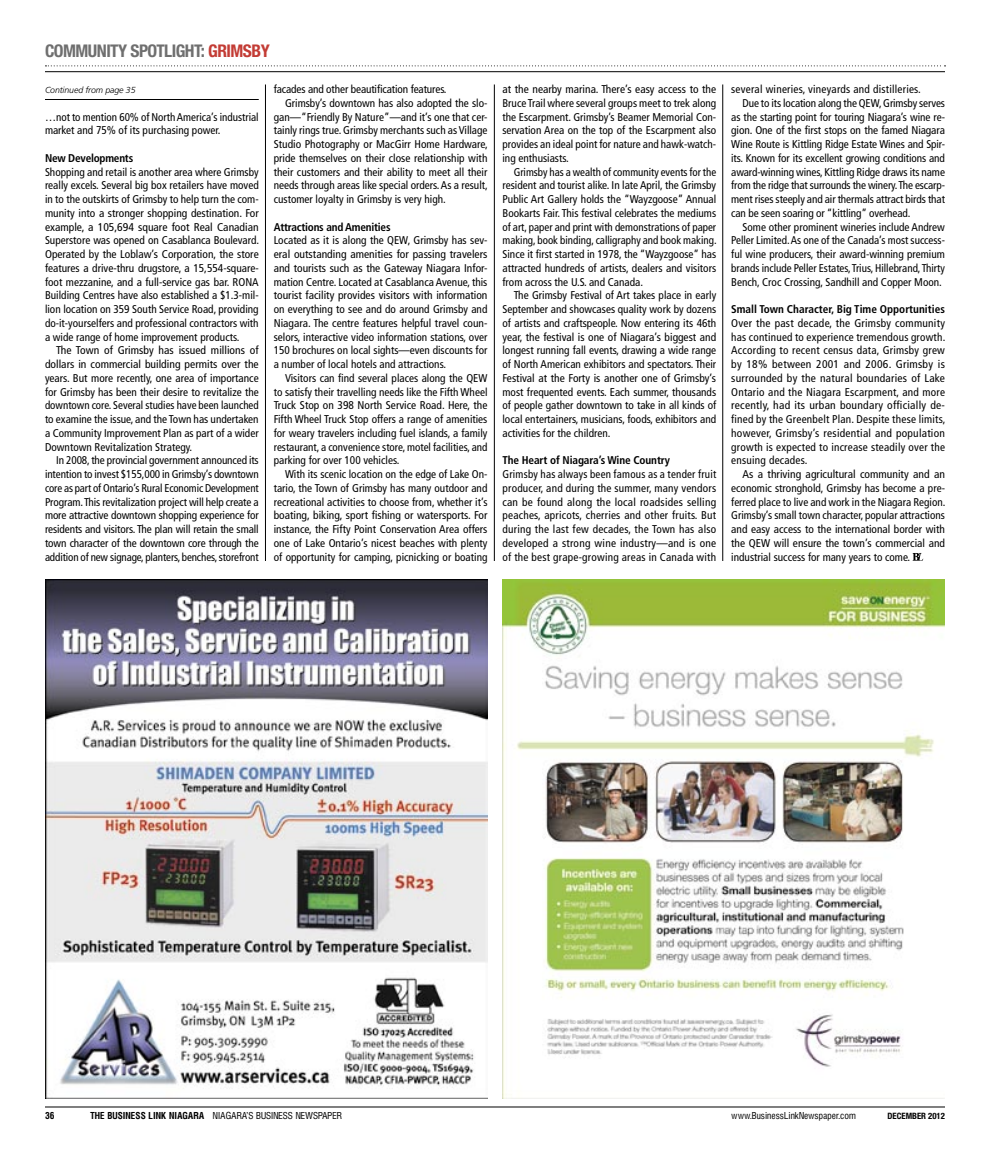
<style>
.page{position:relative;width:990px;height:1170px;background:#fff}
.page>*{position:absolute;margin:0;border:0;box-sizing:border-box;transform-origin:0 0}
.t1{font:700 condensed 17.5px "Helvetica Neue LT Std";letter-spacing:-.03em;color:#6f6f6f}
.t2{font:condensed 11.25px/13.8px "Frutiger";color:#000;text-align:justify}
.t3{font:700 condensed 11.25px "Frutiger";letter-spacing:-.01em;color:#000}
.t4{font:condensed 11.25px "Frutiger";letter-spacing:.02em;color:#000}
.t5{font:8.75px "Hallmarke Cond";color:#000}
.t6{font:italic 300 8.75px "Frutiger";letter-spacing:-.01em;color:#000}
.t7{font:700 condensed 8.75px "Helvetica Neue LT Std";color:#000}
.t8{font:700 8.75px "Hallmarke Cond";color:#000}
.s1{color:#c33c35}
.s2{font-weight:700}
</style>
<div class="page">
<hr style="left:45px;top:1107px;width:900px;height:1px;background:#000">
<svg style="left:45px;top:65px;width:901px;height:1px"></svg>
<hr style="left:45px;top:71px;width:900px;height:1px;background:#000">
<img style="left:45px;top:579px;width:443px;height:519px">
<img style="left:502px;top:579px;width:443px;height:519px">
<svg style="left:913px;top:553px;width:10px;height:8px"></svg>
<hr style="left:45px;top:99px;width:214px;height:1px;background:#000">
<hr style="left:265px;top:84px;width:1px;height:477px;background:#000">
<hr style="left:494px;top:84px;width:1px;height:477px;background:#000">
<hr style="left:723px;top:84px;width:1px;height:477px;background:#000">
<h1 class="t1" style="left:45px;top:41px;width:226px">COMMUNITY SPOTLIGHT: <span class="s1">GRIMSBY</span></h1>
<p class="t6" style="left:45px;top:85px;width:92px">Continued from page 35</p>
<p class="t2" style="left:45px;top:110px;width:215px">…not to mention 60% of North America’s industrial market and 75% of its purchasing power.</p>
<p class="t3" style="left:45px;top:151px;width:90px">New Developments</p>
<p class="t2" style="left:45px;top:165px;width:216px">Shopping and retail is another area where Grimsby really excels. Several big box retailers have moved in to the outskirts of Grimsby to help turn the com&shy;munity into a stronger shopping destination. For example, a 105,694 square foot Real Canadian Superstore was opened on Casablanca Boulevard.<br>Operated by the Loblaw’s Corporation, the store features a drive-thru drugstore, a 15,554-square&shy;foot mezzanine, and a full-service gas bar. RONA Building Centres have also established a $1.3-mil&shy;lion location on 359 South Service Road, providing do-it-yourselfers and professional contractors with a wide range of home improvement products.</p>
<p class="t2" style="left:45px;top:344px;width:215px;text-indent:11px">The Town of Grimsby has issued millions of dollars in commercial building permits over the years. But more recently, one area of importance for Grimsby has been their desire to revitalize the downtown core. Several studies have been launched to examine the issue, and the Town has undertaken a Community Improvement Plan as part of a wider Downtown Revitalization Strategy.</p>
<p class="t2" style="left:45px;top:454px;width:215px;text-indent:11px">In 2008, the provincial government announced its intention to invest $155,000 in Grimsby’s downtown core as part of Ontario’s Rural Economic Development Program. This revitalization project will help create a more attractive downtown shopping experience for residents and visitors. The plan will retain the small town character of the downtown core through the addition of new signage, planters, benches, storefront</p>
<p class="t2" style="left:274px;top:83px;width:174px">facades and other beautification features.</p>
<p class="t2" style="left:285px;top:96px;width:204px">Grimsby’s downtown has also adopted the slo-</p>
<p class="t2" style="left:274px;top:110px;width:215px">gan—“Friendly By Nature”—and it’s one that cer-</p>
<p class="t2" style="left:274px;top:124px;width:215px">tainly rings true. Grimsby merchants such as Village</p>
<p class="t2" style="left:274px;top:138px;width:216px">Studio Photography or MacGirr Home Hardware,</p>
<p class="t2" style="left:274px;top:151px;width:215px">pride themselves on their close relationship with</p>
<p class="t2" style="left:274px;top:165px;width:215px">their customers and their ability to meet all their</p>
<p class="t2" style="left:274px;top:179px;width:216px">needs through areas like special orders. As a result,</p>
<p class="t2" style="left:274px;top:193px;width:174px">customer loyalty in Grimsby is very high.</p>
<p class="t3" style="left:274px;top:220px;width:118px">Attractions and Amenities</p>
<p class="t2" style="left:274px;top:234px;width:215px">Located as it is along the QEW, Grimsby has sev&shy;eral outstanding amenities for passing travelers and tourists such as the Gateway Niagara Infor&shy;mation Centre. Located at Casablanca Avenue, this tourist facility provides visitors with information on everything to see and do around Grimsby and Niagara. The centre features helpful travel coun&shy;selors, interactive video information stations, over 150 brochures on local sights—even discounts for a number of local hotels and attractions.</p>
<p class="t2" style="left:274px;top:371px;width:215px;text-indent:11px">Visitors can find several places along the QEW to satisfy their travelling needs like the Fifth Wheel Truck Stop on 398 North Service Road. Here, the Fifth Wheel Truck Stop offers a range of amenities for weary travelers including fuel islands, a family restaurant, a convenience store, motel facilities, and parking for over 100 vehicles.</p>
<p class="t2" style="left:274px;top:468px;width:215px;text-indent:11px">With its scenic location on the edge of Lake On&shy;tario, the Town of Grimsby has many outdoor and recreational activities to choose from, whether it’s boating, biking, sport fishing or watersports. For instance, the Fifty Point Conservation Area offers one of Lake Ontario’s nicest beaches with plenty of opportunity for camping, picnicking or boating</p>
<p class="t2" style="left:502px;top:83px;width:215px">at the nearby marina. There’s easy access to the Bruce Trail where several groups meet to trek along the Escarpment. Grimsby’s Beamer Memorial Con&shy;servation Area on the top of the Escarpment also provides an ideal point for nature and hawk-watch&shy;ing enthusiasts.</p>
<p class="t2" style="left:502px;top:165px;width:216px;text-indent:11px">Grimsby has a wealth of community events for the resident and tourist alike. In late April, the Grimsby Public Art Gallery holds the “Wayzgoose” Annual Bookarts Fair. This festival celebrates the mediums of art, paper and print with demonstrations of paper making, book binding, calligraphy and book making.<br>Since it first started in 1978, the “Wayzgoose” has attracted hundreds of artists, dealers and visitors from across the U.S. and Canada.</p>
<p class="t2" style="left:502px;top:289px;width:215px;text-indent:11px">The Grimsby Festival of Art takes place in early September and showcases quality work by dozens of artists and craftspeople. Now entering its 46th year, the festival is one of Niagara’s biggest and longest running fall events, drawing a wide range of North American exhibitors and spectators. Their Festival at the Forty is another one of Grimsby’s most frequented events. Each summer, thousands of people gather downtown to take in all kinds of local entertainers, musicians, foods, exhibitors and activities for the children.</p>
<p class="t3" style="left:502px;top:454px;width:169px">The Heart of Niagara’s Wine Country</p>
<p class="t2" style="left:502px;top:468px;width:215px">Grimsby has always been famous as a tender fruit producer, and during the summer, many vendors can be found along the local roadsides selling peaches, apricots, cherries and other fruits. But during the last few decades, the Town has also developed a strong wine industry—and is one of the best grape-growing areas in Canada with</p>
<p class="t4" style="left:731px;top:83px;width:191px">several wineries, vineyards and distilleries.</p>
<p class="t2" style="left:742px;top:96px;width:204px">Due to its location along the QEW, Grimsby serves</p>
<p class="t2" style="left:731px;top:110px;width:215px">as the starting point for touring Niagara’s wine re-</p>
<p class="t2" style="left:731px;top:124px;width:215px">gion. One of the first stops on the famed Niagara</p>
<p class="t2" style="left:731px;top:138px;width:215px">Wine Route is Kittling Ridge Estate Wines and Spir-</p>
<p class="t2" style="left:731px;top:151px;width:215px">its. Known for its excellent growing conditions and</p>
<p class="t2" style="left:731px;top:165px;width:215px">award-winning wines, Kittling Ridge draws its name</p>
<p class="t2" style="left:731px;top:179px;width:215px">from the ridge that surrounds the winery. The escarp-</p>
<p class="t2" style="left:731px;top:193px;width:215px">ment rises steeply and air thermals attract birds that</p>
<p class="t2" style="left:731px;top:206px;width:181px">can be seen soaring or “kittling” overhead.</p>
<p class="t2" style="left:742px;top:220px;width:204px">Some other prominent wineries include Andrew</p>
<p class="t2" style="left:731px;top:234px;width:215px">Peller Limited. As one of the Canada’s most success-</p>
<p class="t2" style="left:731px;top:248px;width:215px">ful wine producers, their award-winning premium</p>
<p class="t2" style="left:731px;top:261px;width:215px">brands include Peller Estates, Trius, Hillebrand, Thirty</p>
<p class="t2" style="left:731px;top:275px;width:212px">Bench, Croc Crossing, Sandhill and Copper Moon.</p>
<p class="t3" style="left:731px;top:303px;width:215px">Small Town Character, Big Time Opportunities</p>
<p class="t2" style="left:731px;top:316px;width:216px">Over the past decade, the Grimsby community has continued to experience tremendous growth.<br>According to recent census data, Grimsby grew by 18% between 2001 and 2006. Grimsby is surrounded by the natural boundaries of Lake Ontario and the Niagara Escarpment, and more recently, had its urban boundary officially de&shy;fined by the Greenbelt Plan. Despite these limits, however, Grimsby’s residential and population growth is expected to increase steadily over the ensuing decades.</p>
<p class="t2" style="left:731px;top:468px;width:216px;text-indent:11px">As a thriving agricultural community and an economic stronghold, Grimsby has become a pre&shy;ferred place to live and work in the Niagara Region.<br>Grimsby’s small town character, popular attractions and easy access to the international border with the QEW will ensure the town’s commercial and industrial success for many years to come.</p>
<p class="t8" style="left:45px;top:1109px;width:11px">36</p>
<p class="t5" style="left:90px;top:1110px;width:253px"><span class="s2">THE BUSINESS LINK NIAGARA</span> NIAGARA’S BUSINESS NEWSPAPER</p>
<p class="t5" style="left:731px;top:1110px;width:126px">www.BusinessLinkNewspaper.com</p>
<p class="t7" style="left:888px;top:1111px;width:59px">DECEMBER 2012</p>
</div>
